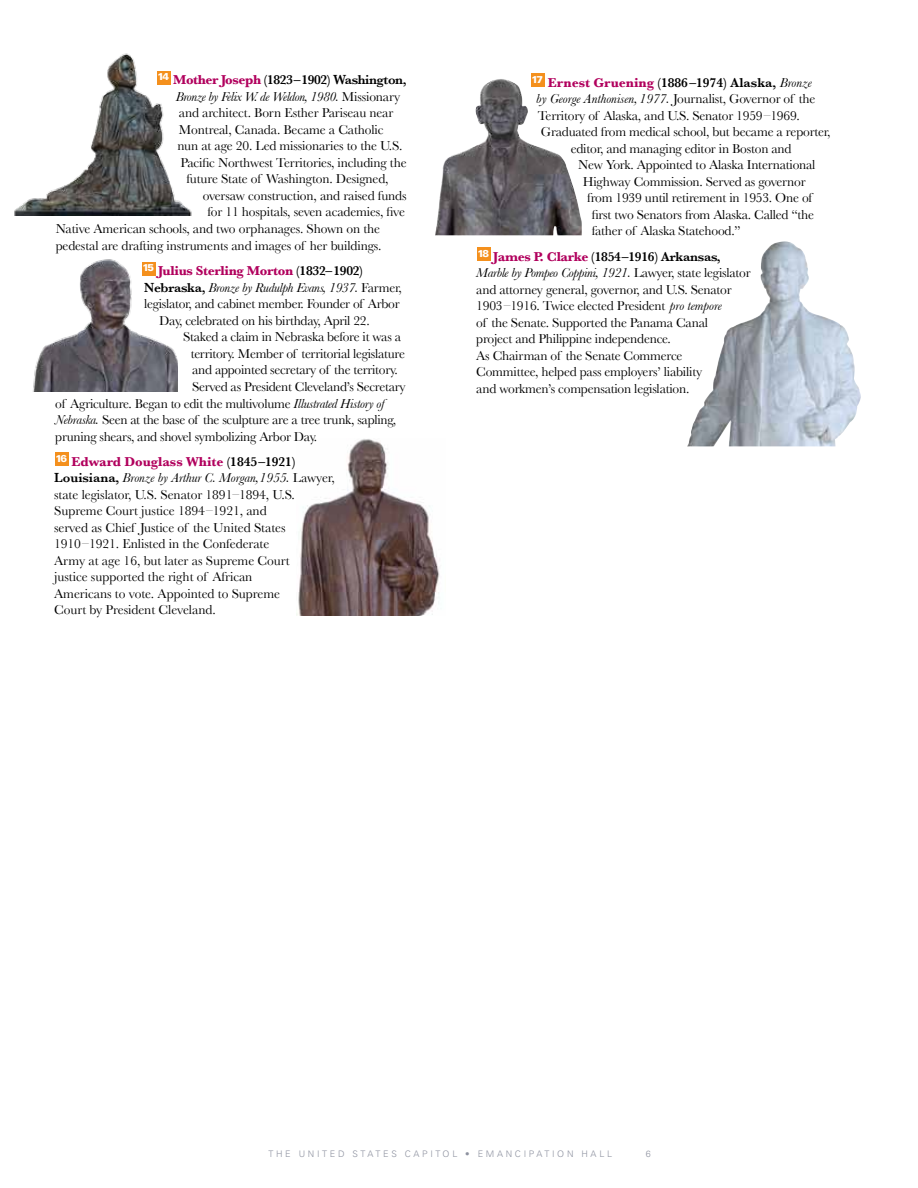
<style>
.page{position:relative;width:918px;height:1188px;background:#fff}
.page>*{position:absolute;margin:0;border:0;box-sizing:border-box;transform-origin:0 0}
.t1{font:13.5px/16.5px "Baskerville";letter-spacing:-.015em;color:#000}
.t2{font:italic 13.5px "Baskerville";letter-spacing:-.02em;color:#000}
.t3{font:italic 13.5px "Baskerville";color:#000}
.t4{font:600 13.5px "Baskerville";color:#000}
.t5{font:600 13.5px "Baskerville";letter-spacing:-.03em;color:#000}
.t6{font:700 13.5px "Baskerville";letter-spacing:-.02em;color:#b1005d}
.t7{font:300 9px "Univers LT Std";letter-spacing:.3em;color:#8e92a0}
.s1{font-weight:700;color:#b1005d}
.s2{font-style:normal}
.s3{font-weight:600;color:#000}
.s4{font-weight:600;font-style:normal}
.s5{font-style:italic}
.s6{font-weight:600}
.s7{font-weight:400;font-style:italic}
</style>
<div class="page">
<img style="left:296px;top:439px;width:144px;height:176px">
<img style="left:14px;top:53px;width:178px;height:163px">
<div style="left:157px;top:71px;width:13px;height:13px;background:#f4901d"></div>
<img style="left:33px;top:259px;width:145px;height:132px">
<div style="left:142px;top:262px;width:13px;height:13px;background:#f4901d"></div>
<div style="left:55px;top:453px;width:13px;height:13px;background:#f4901d"></div>
<img style="left:687px;top:241px;width:174px;height:205px">
<img style="left:435px;top:79px;width:147px;height:156px">
<div style="left:531px;top:74px;width:13px;height:13px;background:#f4901d"></div>
<div style="left:477px;top:247px;width:13px;height:14px;background:#f4901d"></div>
<p class="t5" style="left:158px;top:72px;width:251px"><sup>14</sup> <span class="s1">Mother Joseph</span> (1823–1902) Washington,</p>
<p class="t2" style="left:176px;top:88px;width:226px">Bronze by Felix W. de Weldon, 1980. <span class="s2">Missionary</span></p>
<p class="t1" style="left:179px;top:104px;width:216px">and architect. Born Esther Pariseau near</p>
<p class="t1" style="left:179px;top:121px;width:206px">Montreal, Canada. Became a Catholic</p>
<p class="t1" style="left:177px;top:137px;width:227px">nun at age 20. Led missionaries to the U.S.</p>
<p class="t1" style="left:180px;top:154px;width:228px">Pacific Northwest Territories, including the</p>
<p class="t1" style="left:186px;top:170px;width:204px">future State of Washington. Designed,</p>
<p class="t1" style="left:203px;top:187px;width:205px">oversaw construction, and raised funds</p>
<p class="t1" style="left:207px;top:203px;width:199px">for 11 hospitals, seven academies, five</p>
<p class="t1" style="left:56px;top:221px;width:326px">Native American schools, and two orphanages. Shown on the</p>
<p class="t1" style="left:56px;top:237px;width:327px">pedestal are drafting instruments and images of her buildings.</p>
<p class="t6" style="left:142px;top:263px;width:222px"><sup>15</sup> Julius Sterling Morton <span class="s3">(1832–1902)</span></p>
<p class="t2" style="left:144px;top:279px;width:259px"><span class="s4">Nebraska,</span> Bronze by Rudulph Evans, 1937. <span class="s2">Farmer,</span></p>
<p class="t1" style="left:144px;top:296px;width:257px">legislator, and cabinet member. Founder of Arbor</p>
<p class="t1" style="left:159px;top:312px;width:212px">Day, celebrated on his birthday, April 22.</p>
<p class="t1" style="left:183px;top:329px;width:219px">Staked a claim in Nebraska before it was a</p>
<p class="t1" style="left:191px;top:345px;width:216px">territory. Member of territorial legislature</p>
<p class="t1" style="left:192px;top:361px;width:207px">and appointed secretary of the territory.</p>
<p class="t1" style="left:192px;top:378px;width:215px">Served as President Cleveland’s Secretary</p>
<p class="t1" style="left:55px;top:395px;width:331px">of Agriculture. Began to edit the multivolume <span class="s5">Illustrated History of</span></p>
<p class="t1" style="left:55px;top:411px;width:343px"><span class="s5">Nebraska.</span> Seen at the base of the sculpture are a tree trunk, sapling,</p>
<p class="t1" style="left:55px;top:428px;width:264px">pruning shears, and shovel symbolizing Arbor Day.</p>
<p class="t1" style="left:54px;top:453px;width:282px"><sup>16</sup> <span class="s1">Edward Douglass White</span> <span class="s6">(1845–1921)<br>Louisiana,</span> <span class="s5">Bronze by Arthur C. Morgan,1955.</span> Lawyer, state legislator, U.S. Senator 1891–1894, U.S.<br>Supreme Court justice 1894–1921, and<br>served as Chief Justice of the United States 1910–1921. Enlisted in the Confederate<br>Army at age 16, but later as Supreme Court<br>justice supported the right of African<br>Americans to vote. Appointed to Supreme<br>Court by President Cleveland.</p>
<p class="t4" style="left:532px;top:75px;width:282px"><sup>17</sup> <span class="s1">Ernest Gruening</span> (1886–1974) Alaska, <span class="s7">Bronze</span></p>
<p class="t3" style="left:536px;top:91px;width:281px">by George Anthonisen, 1977. <span class="s2">Journalist, Governor of the</span></p>
<p class="t1" style="left:538px;top:107px;width:264px">Territory of Alaska, and U.S. Senator 1959–1969.</p>
<p class="t1" style="left:541px;top:124px;width:291px">Graduated from medical school, but became a reporter,</p>
<p class="t1" style="left:571px;top:140px;width:222px">editor, and managing editor in Boston and</p>
<p class="t1" style="left:578px;top:157px;width:239px">New York. Appointed to Alaska International</p>
<p class="t1" style="left:583px;top:173px;width:224px">Highway Commission. Served as governor</p>
<p class="t1" style="left:587px;top:190px;width:226px">from 1939 until retirement in 1953. One of</p>
<p class="t1" style="left:592px;top:206px;width:224px">first two Senators from Alaska. Called “the</p>
<p class="t1" style="left:592px;top:223px;width:151px">father of Alaska Statehood.”</p>
<p class="t1" style="left:476px;top:248px;width:276px"><sup>18</sup> <span class="s1">James P. Clarke</span> <span class="s6">(1854–1916) Arkansas, </span><span class="s5">Marble by Pompeo Coppini, 1921.</span> Lawyer, state legislator and attorney general, governor, and U.S. Senator 1903–1916. Twice elected President <span class="s5">pro tempore<br></span>of the Senate. Supported the Panama Canal<br>project and Philippine independence.<br>As Chairman of the Senate Commerce<br>Committee, helped pass employers’ liability<br>and workmen’s compensation legislation.</p>
<p class="t7" style="left:268px;top:1149px;width:345px">THE UNITED STATES CAPITOL • EMANCIPATION HALL</p>
<p class="t7" style="left:646px;top:1149px;width:7px">6</p>
</div>
